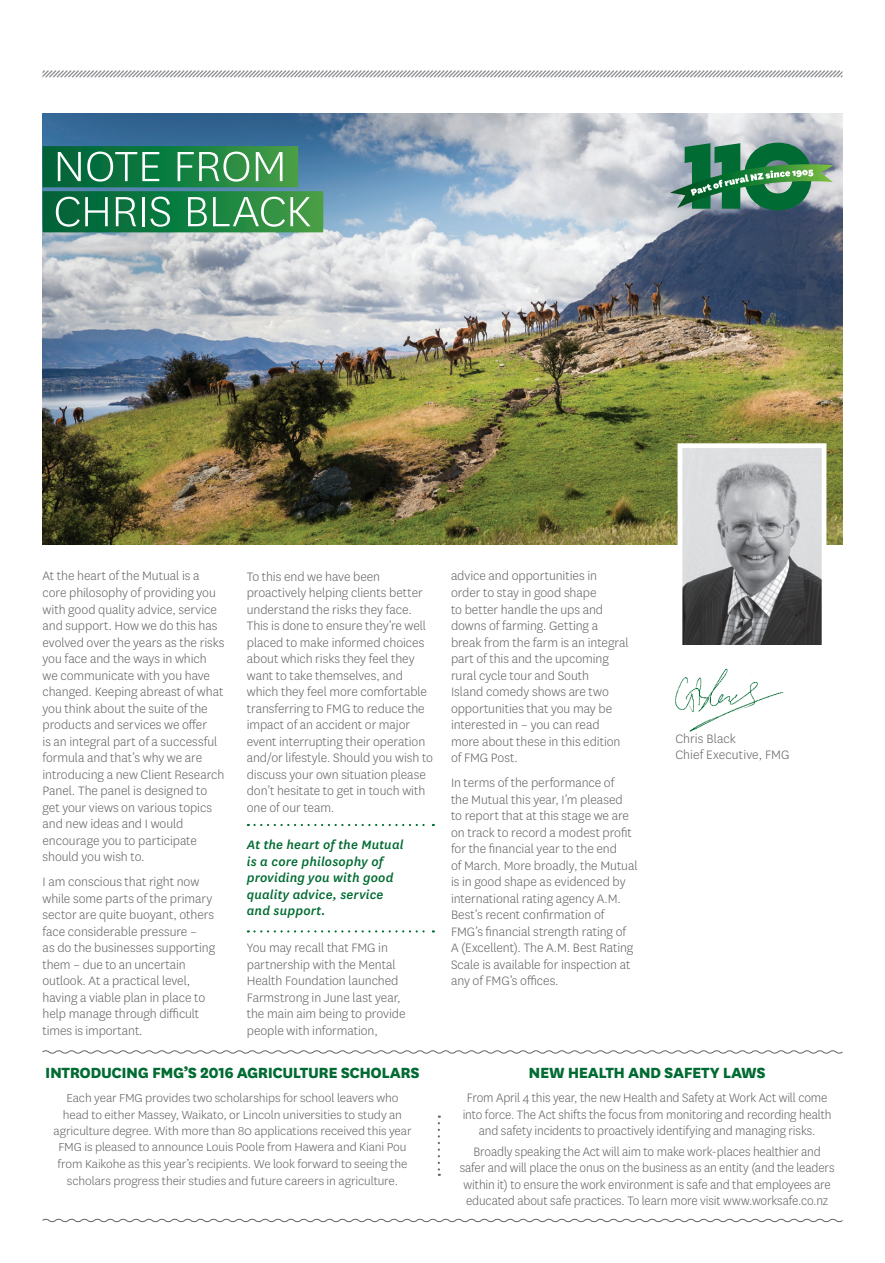
<style>
.page{position:relative;width:885px;height:1263px;background:#fff}
.page>*{position:absolute;margin:0;border:0;box-sizing:border-box;transform-origin:0 0}
.t1{font:300 49.5px/45.2px "National";letter-spacing:-.01em;color:#fff}
.t2{font:800 17.25px "National";letter-spacing:-.025em;color:#006b32}
.t3{font:300 14.25px/16.5px "National";letter-spacing:-.005em;color:#636366}
.t4{font:300 14.25px/16.5px "National";letter-spacing:-.005em;color:#636366;text-align:center;scale:.96 1}
.t5{font:italic 500 14.25px/16.5px "National";letter-spacing:.01em;color:#006b32}
.t6{font:300 13.5px/16.5px "National";letter-spacing:-.005em;color:#636366;text-align:center}
</style>
<div class="page">
<svg style="left:42px;top:1050px;width:801px;height:4px"></svg>
<svg style="left:437px;top:1115px;width:3px;height:61px"></svg>
<img style="left:43px;top:114px;width:799px;height:430px">
<img style="left:683px;top:449px;width:137px;height:195px">
<div style="left:677px;top:443px;width:149px;height:207px;border:5px solid #fff"></div>
<svg style="left:43px;top:146px;width:255px;height:41px;background:#187e3f"></svg>
<svg style="left:43px;top:191px;width:280px;height:41px;background:#187e3f"></svg>
<svg style="left:42px;top:1218px;width:801px;height:5px"></svg>
<svg style="left:42px;top:70px;width:800px;height:8px"></svg>
<svg style="left:670px;top:143px;width:163px;height:67px;background:#539070"></svg>
<img style="left:675px;top:668px;width:109px;height:64px">
<svg style="left:248px;top:824px;width:186px;height:2px"></svg>
<svg style="left:248px;top:930px;width:186px;height:2px"></svg>
<h1 class="t1" style="left:53px;top:142px;width:259px">NOTE FROM<br>CHRIS BLACK</h1>
<p class="t3" style="left:43px;top:567px;width:183px">At the heart of the Mutual is a core philosophy of providing you with good quality advice, service and support. How we do this has evolved over the years as the risks you face and the ways in which we communicate with you have changed. Keeping abreast of what you think about the suite of the products and services we offer<br>is an integral part of a successful formula and that’s why we are introducing a new Client Research<br>Panel. The panel is designed to get your views on various topics and new ideas and I would encourage you to participate should you wish to.</p>
<p class="t3" style="left:43px;top:873px;width:174px">I am conscious that right now while some parts of the primary sector are quite buoyant, others face considerable pressure –<br>as do the businesses supporting them – due to an uncertain outlook. At a practical level, having a viable plan in place to help manage through difficult times is important.</p>
<p class="t3" style="left:247px;top:567px;width:188px">To this end we have been proactively helping clients better understand the risks they face.<br>This is done to ensure they’re well placed to make informed choices about which risks they feel they want to take themselves, and which they feel more comfortable transferring to FMG to reduce the impact of an accident or major event interrupting their operation and/or lifestyle. Should you wish to discuss your own situation please don’t hesitate to get in touch with one of our team.</p>
<p class="t5" style="left:247px;top:836px;width:158px">At the heart of the Mutual is a core philosophy of providing you with good quality advice, service and support.</p>
<p class="t3" style="left:247px;top:939px;width:160px">You may recall that FMG in partnership with the Mental<br>Health Foundation launched<br>Farmstrong in June last year, the main aim being to provide people with information,</p>
<p class="t2" style="left:45px;top:1060px;width:376px">INTRODUCING FMG’S 2016 AGRICULTURE SCHOLARS</p>
<p class="t6" style="left:53px;top:1089px;width:359px">Each year FMG provides two scholarships for school leavers who head to either Massey, Waikato, or Lincoln universities to study an agriculture degree. With more than 80 applications received this year FMG is pleased to announce Louis Poole from Hawera and Kiani Pou from Kaikohe as this year’s recipients. We look forward to seeing the scholars progress their studies and future careers in agriculture.</p>
<p class="t3" style="left:451px;top:567px;width:179px">advice and opportunities in order to stay in good shape<br>to better handle the ups and downs of farming. Getting a break from the farm is an integral part of this and the upcoming rural cycle tour and South<br>Island comedy shows are two opportunities that you may be interested in – you can read more about these in this edition of FMG Post.</p>
<p class="t3" style="left:451px;top:774px;width:188px">In terms of the performance of<br>the Mutual this year, I’m pleased<br>to report that at this stage we are on track to record a modest profit for the financial year to the end<br>of March. More broadly, the Mutual is in good shape as evidenced by international rating agency A.M.<br>Best’s recent confirmation of<br>FMG’s financial strength rating of<br>A (Excellent). The A.M. Best Rating<br>Scale is available for inspection at any of FMG’s offices.</p>
<p class="t3" style="left:675px;top:730px;width:116px">Chris Black<br>Chief Executive, FMG</p>
<p class="t2" style="left:528px;top:1060px;width:238px">NEW HEALTH AND SAFETY LAWS</p>
<p class="t4" style="left:462px;top:1089px;width:386px">From April 4 this year, the new Health and Safety at Work Act will come into force. The Act shifts the focus from monitoring and recording health and safety incidents to proactively identifying and managing risks.</p>
<p class="t4" style="left:459px;top:1143px;width:392px">Broadly speaking the Act will aim to make work-places healthier and safer and will place the onus on the business as an entity (and the leaders within it) to ensure the work environment is safe and that employees are educated about safe practices. To learn more visit www.worksafe.co.nz</p>
</div>
